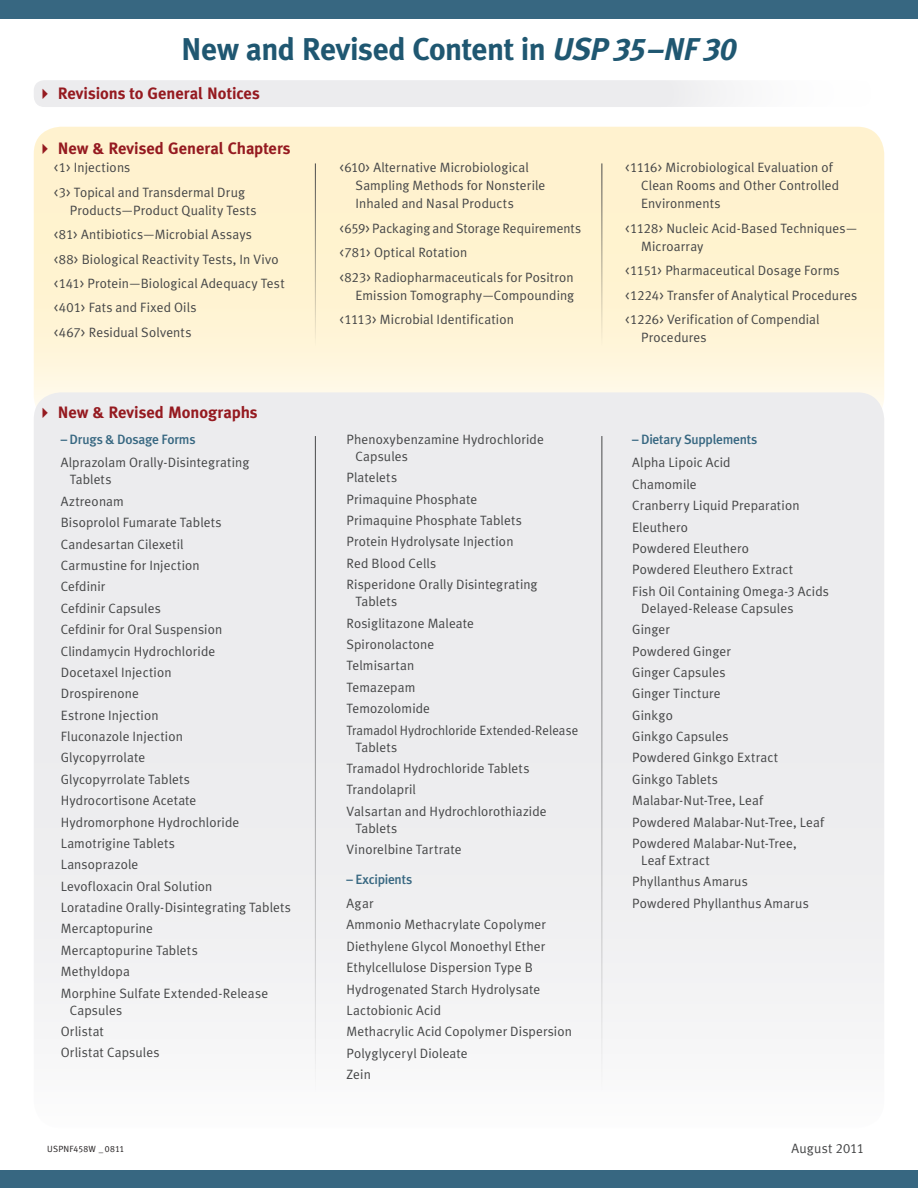
<style>
.page{position:relative;width:918px;height:1188px;background:#fff}
.page>*{position:absolute;margin:0;border:0;box-sizing:border-box;transform-origin:0 0}
.t1{font:700 31.5px "Meta Plus";letter-spacing:-.015em;color:#1f5771}
.red_header{font:700 16.5px "Meta Plus";letter-spacing:-.005em;color:#951a20}
.bottom_body{font:13.5px/17.1px "Meta Plus Normal";letter-spacing:.01em;color:#454647}
.top_body{font:13.5px/18px "Meta Plus Normal";letter-spacing:.01em;color:#454647}
.New_Blue{font:500 13.5px "Meta Plus";letter-spacing:-.02em;color:#376781}
.bottom_body-2{font:13.5px/17.1px "Meta Plus Normal";letter-spacing:.01em;color:#454647;scale:.96 1}
.body_copy{font:9px "Meta Plus Normal Caps";letter-spacing:.02em;color:#231f20}
.s1{font-style:italic}
.s2{font-family:"Meta Plus Bold Caps";font-weight:400;font-style:italic}
.s3{font-family:"Meta Plus Normal Caps"}
</style>
<div class="page">
<div style="left:34px;top:80px;width:850px;height:27px;background:#ececee;border-radius:10px"></div>
<div style="left:34px;top:127px;width:850px;height:296px;background:linear-gradient(to bottom,#fff1c8,#fff7e2);border-radius:27px"></div>
<div style="left:34px;top:392px;width:850px;height:736px;background:#ececee;border-radius:27px"></div>
<div style="left:0;top:1170px;width:918px;height:18px;background:#376781"></div>
<div style="left:0;top:0;width:918px;height:18px;background:#376781"></div>
<hr style="left:315px;top:436px;width:1px;height:656px;background:#454647">
<hr style="left:602px;top:436px;width:1px;height:656px;background:#454647">
<hr style="left:315px;top:163px;width:1px;height:183px;background:#454647">
<hr style="left:602px;top:163px;width:1px;height:183px;background:#454647">
<svg style="left:43px;top:144px;width:5px;height:10px"></svg>
<p class="t1" style="left:181px;top:31px;width:557px">New and Revised Content in <span class="s1">USP</span> <span class="s2">35</span> <span class="s1">–NF</span> <span class="s2">30</span></p>
<p class="red_header" style="left:58px;top:84px;width:204px">Revisions to General Notices</p>
<p class="red_header" style="left:58px;top:139px;width:234px">New &amp; Revised General Chapters</p>
<p class="top_body" style="left:54px;top:158px;width:78px"><span class="s3">&lt; 1&gt;</span> Injections</p>
<p class="top_body" style="left:70px;top:183px;width:188px;text-indent:-16px"><span class="s3">&lt; 3&gt;</span> Topical and Transdermal Drug<br>Products—Product Quality Tests</p>
<p class="top_body" style="left:54px;top:225px;width:199px"><span class="s3">&lt; 81&gt;</span> Antibiotics—Microbial Assays</p>
<p class="top_body" style="left:54px;top:250px;width:226px"><span class="s3">&lt; 88&gt;</span> Biological Reactivity Tests, In Vivo</p>
<p class="top_body" style="left:54px;top:274px;width:232px"><span class="s3">&lt; 141&gt;</span> Protein—Biological Adequacy Test</p>
<p class="top_body" style="left:54px;top:299px;width:144px"><span class="s3">&lt; 401&gt;</span> Fats and Fixed Oils</p>
<p class="top_body" style="left:54px;top:323px;width:139px"><span class="s3">&lt; 467&gt;</span> Residual Solvents</p>
<p class="red_header" style="left:58px;top:402px;width:201px">New &amp; Revised Monographs</p>
<p class="New_Blue" style="left:61px;top:431px;width:136px">– Drugs &amp; Dosage Forms</p>
<p class="bottom_body" style="left:70px;top:454px;width:181px;text-indent:-9px">Alprazolam Orally-Disintegrating<br>Tablets</p>
<p class="bottom_body" style="left:61px;top:492px;width:65px">Aztreonam</p>
<p class="bottom_body" style="left:61px;top:514px;width:162px">Bisoprolol Fumarate Tablets</p>
<p class="bottom_body" style="left:61px;top:535px;width:124px">Candesartan Cilexetil</p>
<p class="bottom_body" style="left:61px;top:557px;width:140px">Carmustine for Injection</p>
<p class="bottom_body" style="left:61px;top:578px;width:46px">Cefdinir</p>
<p class="bottom_body" style="left:61px;top:599px;width:102px">Cefdinir Capsules</p>
<p class="bottom_body" style="left:61px;top:621px;width:163px">Cefdinir for Oral Suspension</p>
<p class="bottom_body" style="left:61px;top:642px;width:156px">Clindamycin Hydrochloride</p>
<p class="bottom_body" style="left:61px;top:664px;width:112px">Docetaxel Injection</p>
<p class="bottom_body" style="left:61px;top:685px;width:80px">Drospirenone</p>
<p class="bottom_body" style="left:61px;top:706px;width:99px">Estrone Injection</p>
<p class="bottom_body" style="left:61px;top:728px;width:124px">Fluconazole Injection</p>
<p class="bottom_body" style="left:61px;top:749px;width:86px">Glycopyrrolate</p>
<p class="bottom_body" style="left:61px;top:770px;width:131px">Glycopyrrolate Tablets</p>
<p class="bottom_body" style="left:61px;top:792px;width:137px">Hydrocortisone Acetate</p>
<p class="bottom_body" style="left:61px;top:813px;width:180px">Hydromorphone Hydrochloride</p>
<p class="bottom_body" style="left:61px;top:835px;width:116px">Lamotrigine Tablets</p>
<p class="bottom_body" style="left:61px;top:856px;width:79px">Lansoprazole</p>
<p class="bottom_body" style="left:61px;top:877px;width:153px">Levofloxacin Oral Solution</p>
<p class="bottom_body" style="left:61px;top:899px;width:232px">Loratadine Orally-Disintegrating Tablets</p>
<p class="bottom_body" style="left:61px;top:920px;width:94px">Mercaptopurine</p>
<p class="bottom_body" style="left:61px;top:941px;width:139px">Mercaptopurine Tablets</p>
<p class="bottom_body" style="left:61px;top:963px;width:71px">Methyldopa</p>
<p class="bottom_body" style="left:70px;top:984px;width:200px;text-indent:-9px">Morphine Sulfate Extended-Release<br>Capsules</p>
<p class="bottom_body" style="left:61px;top:1023px;width:45px">Orlistat</p>
<p class="bottom_body" style="left:61px;top:1044px;width:100px">Orlistat Capsules</p>
<p class="top_body" style="left:356px;top:158px;width:191px;text-indent:-16px"><span class="s3">&lt; 610&gt;</span> Alternative Microbiological<br>Sampling Methods for Nonsterile<br>Inhaled and Nasal Products</p>
<p class="top_body" style="left:340px;top:219px;width:243px"><span class="s3">&lt; 659&gt;</span> Packaging and Storage Requirements</p>
<p class="top_body" style="left:340px;top:243px;width:129px"><span class="s3">&lt; 781&gt;</span> Optical Rotation</p>
<p class="top_body" style="left:340px;top:268px;width:236px;text-align:right"><span class="s3">&lt; 823&gt;</span> Radiopharmaceuticals for Positron<br>Emission Tomography—Compounding</p>
<p class="top_body" style="left:340px;top:310px;width:176px"><span class="s3">&lt; 1113&gt;</span> Microbial Identification</p>
<p class="bottom_body" style="left:356px;top:430px;width:190px;text-indent:-9px">Phenoxybenzamine Hydrochloride<br>Capsules</p>
<p class="bottom_body" style="left:346px;top:469px;width:52px">Platelets</p>
<p class="bottom_body" style="left:346px;top:490px;width:132px">Primaquine Phosphate</p>
<p class="bottom_body" style="left:346px;top:512px;width:177px">Primaquine Phosphate Tablets</p>
<p class="bottom_body" style="left:346px;top:533px;width:169px">Protein Hydrolysate Injection</p>
<p class="bottom_body" style="left:346px;top:554px;width:91px">Red Blood Cells</p>
<p class="bottom_body" style="left:356px;top:576px;width:184px;text-indent:-9px">Risperidone Orally Disintegrating<br>Tablets</p>
<p class="bottom_body" style="left:346px;top:614px;width:129px">Rosiglitazone Maleate</p>
<p class="bottom_body" style="left:346px;top:636px;width:89px">Spironolactone</p>
<p class="bottom_body" style="left:346px;top:657px;width:69px">Telmisartan</p>
<p class="bottom_body" style="left:346px;top:678px;width:70px">Temazepam</p>
<p class="bottom_body" style="left:346px;top:700px;width:85px">Temozolomide</p>
<p class="bottom_body-2" style="left:356px;top:721px;width:234px;text-indent:-9px">Tramadol Hydrochloride Extended-Release<br>Tablets</p>
<p class="bottom_body" style="left:346px;top:760px;width:185px">Tramadol Hydrochloride Tablets</p>
<p class="bottom_body" style="left:346px;top:781px;width:71px">Trandolapril</p>
<p class="bottom_body" style="left:356px;top:802px;width:193px;text-indent:-9px">Valsartan and Hydrochlorothiazide<br>Tablets</p>
<p class="bottom_body" style="left:346px;top:841px;width:117px">Vinorelbine Tartrate</p>
<p class="New_Blue" style="left:346px;top:872px;width:67px">– Excipients</p>
<p class="bottom_body" style="left:346px;top:895px;width:29px">Agar</p>
<p class="bottom_body" style="left:346px;top:916px;width:201px">Ammonio Methacrylate Copolymer</p>
<p class="bottom_body" style="left:346px;top:937px;width:200px">Diethylene Glycol Monoethyl Ether</p>
<p class="bottom_body" style="left:346px;top:959px;width:188px">Ethylcellulose Dispersion Type B</p>
<p class="bottom_body" style="left:346px;top:980px;width:195px">Hydrogenated Starch Hydrolysate</p>
<p class="bottom_body" style="left:346px;top:1002px;width:96px">Lactobionic Acid</p>
<p class="bottom_body" style="left:346px;top:1023px;width:227px">Methacrylic Acid Copolymer Dispersion</p>
<p class="bottom_body" style="left:346px;top:1044px;width:123px">Polyglyceryl Dioleate</p>
<p class="bottom_body" style="left:346px;top:1066px;width:26px">Zein</p>
<p class="top_body" style="left:641px;top:158px;width:200px;text-indent:-16px"><span class="s3">&lt; 1116&gt;</span> Microbiological Evaluation of<br>Clean Rooms and Other Controlled<br>Environments</p>
<p class="top_body" style="left:641px;top:219px;width:218px;text-indent:-16px"><span class="s3">&lt; 1128&gt;</span> Nucleic Acid-Based Techniques—<br>Microarray</p>
<p class="top_body" style="left:626px;top:261px;width:216px"><span class="s3">&lt; 1151&gt;</span> Pharmaceutical Dosage Forms</p>
<p class="top_body" style="left:626px;top:286px;width:233px"><span class="s3">&lt; 1224&gt;</span> Transfer of Analytical Procedures</p>
<p class="top_body" style="left:641px;top:310px;width:180px;text-indent:-16px"><span class="s3">&lt; 1226&gt;</span> Verification of Compendial<br>Procedures</p>
<p class="New_Blue" style="left:632px;top:431px;width:127px">– Dietary Supplements</p>
<p class="bottom_body" style="left:632px;top:454px;width:100px">Alpha Lipoic Acid</p>
<p class="bottom_body" style="left:632px;top:475px;width:66px">Chamomile</p>
<p class="bottom_body" style="left:632px;top:497px;width:169px">Cranberry Liquid Preparation</p>
<p class="bottom_body" style="left:632px;top:518px;width:57px">Eleuthero</p>
<p class="bottom_body" style="left:632px;top:540px;width:118px">Powdered Eleuthero</p>
<p class="bottom_body" style="left:632px;top:561px;width:162px">Powdered Eleuthero Extract</p>
<p class="bottom_body" style="left:641px;top:582px;width:189px;text-indent:-9px">Fish Oil Containing Omega-<span class="s3">3</span> Acids<br>Delayed-Release Capsules</p>
<p class="bottom_body" style="left:632px;top:621px;width:39px">Ginger</p>
<p class="bottom_body" style="left:632px;top:642px;width:100px">Powdered Ginger</p>
<p class="bottom_body" style="left:632px;top:664px;width:95px">Ginger Capsules</p>
<p class="bottom_body" style="left:632px;top:685px;width:90px">Ginger Tincture</p>
<p class="bottom_body" style="left:632px;top:706px;width:42px">Ginkgo</p>
<p class="bottom_body" style="left:632px;top:728px;width:98px">Ginkgo Capsules</p>
<p class="bottom_body" style="left:632px;top:749px;width:148px">Powdered Ginkgo Extract</p>
<p class="bottom_body" style="left:632px;top:770px;width:87px">Ginkgo Tablets</p>
<p class="bottom_body" style="left:632px;top:792px;width:132px">Malabar-Nut-Tree, Leaf</p>
<p class="bottom_body" style="left:632px;top:813px;width:193px">Powdered Malabar-Nut-Tree, Leaf</p>
<p class="bottom_body" style="left:641px;top:835px;width:157px;text-indent:-9px">Powdered Malabar-Nut-Tree,<br>Leaf Extract</p>
<p class="bottom_body" style="left:632px;top:873px;width:117px">Phyllanthus Amarus</p>
<p class="bottom_body" style="left:632px;top:894px;width:178px">Powdered Phyllanthus Amarus</p>
<p class="body_copy" style="left:47px;top:1144px;width:79px">USPNF458W _ 0811</p>
<p class="bottom_body" style="left:792px;top:1140px;width:74px">August <span class="s3">2011</span></p>
</div>
